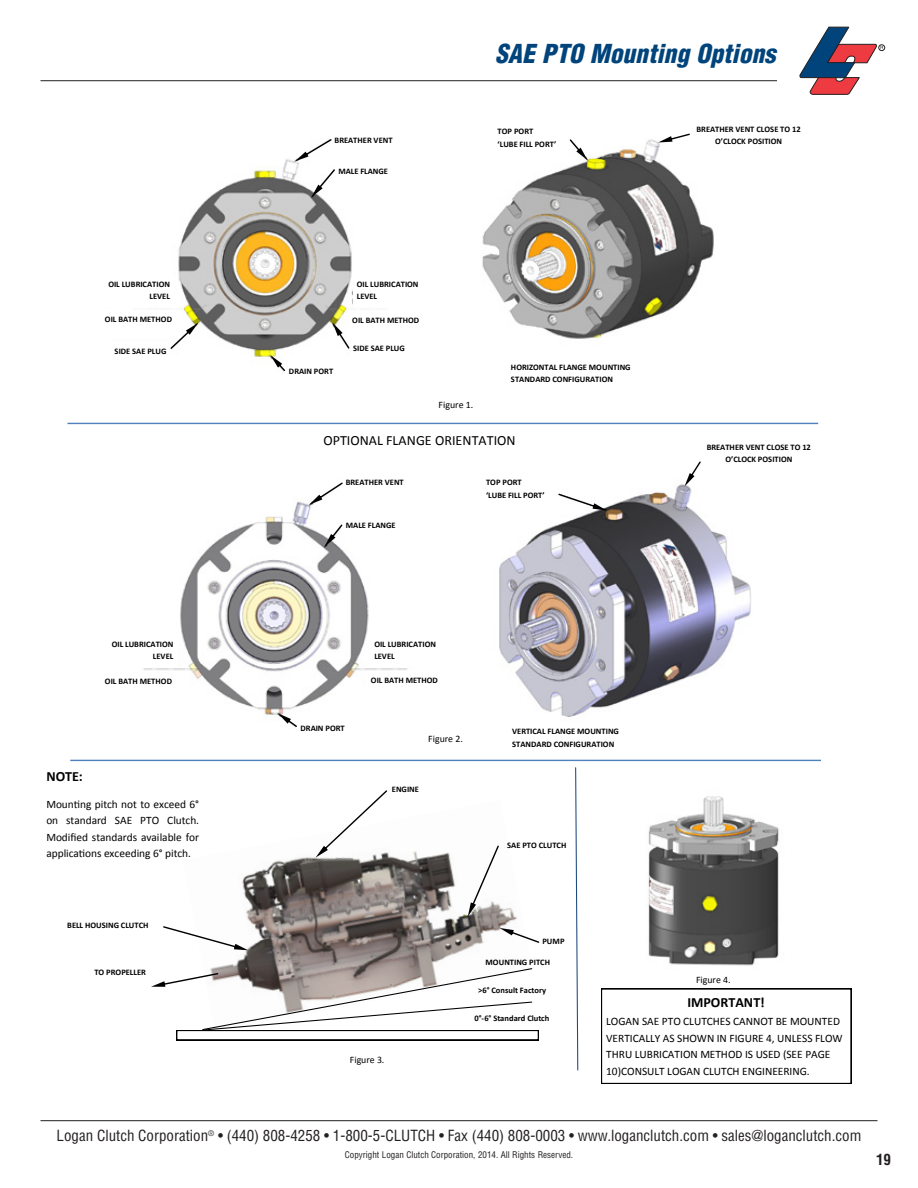
<style>
.page{position:relative;width:918px;height:1188px;background:#fff}
.page>*{position:absolute;margin:0;border:0;box-sizing:border-box;transform-origin:0 0}
.t1{font:italic 900 condensed 25.5px "Helvetica";color:#00447b}
.t2{font:condensed 15px "Helvetica";color:#231f20}
.t3{font:700 condensed 15px "Helvetica";color:#231f20}
.t4{font:14.1px "Calibri";color:#000}
.t5{font:700 14.1px "Calibri";color:#000}
.t6{font:11.4px/16.5px "Calibri";color:#000;text-align:justify}
.t7{font:9.9px "Calibri";letter-spacing:-.005em;color:#000}
.t8{font:condensed 9px "Helvetica";color:#231f20}
.t9{font:700 8.55px/12.5px "Calibri";color:#000}
</style>
<div class="page">
<hr style="left:40px;top:80px;width:737px;height:1px;background:#231f20">
<hr style="left:40px;top:1120px;width:838px;height:1px;background:#231f20">
<div style="left:878px;top:44px;width:7px;height:7px;border:1px solid #231f20;border-radius:50%"></div>
<svg style="left:799px;top:27px;width:84px;height:68px"></svg>
<img style="left:648px;top:796px;width:131px;height:170px">
<img style="left:217px;top:845px;width:300px;height:122px">
<img style="left:143px;top:484px;width:608px;height:244px">
<hr style="left:67px;top:423px;width:751px;height:1px;background:#4f81bd">
<hr style="left:70px;top:760px;width:751px;height:1px;background:#4f81bd">
<hr style="left:42px;top:1087px;width:763px;height:1px;background:#1f497d">
<svg style="left:151px;top:967px;width:388px;height:73px"></svg>
<svg style="left:316px;top:790px;width:71px;height:68px"></svg>
<svg style="left:163px;top:926px;width:85px;height:24px"></svg>
<svg style="left:468px;top:846px;width:31px;height:71px"></svg>
<svg style="left:500px;top:928px;width:39px;height:15px"></svg>
<svg style="left:575px;top:767px;width:4px;height:304px"></svg>
<svg style="left:601px;top:989px;width:250px;height:95px"></svg>
<img style="left:171px;top:159px;width:182px;height:213px">
<img style="left:482px;top:133px;width:232px;height:206px">
<svg style="left:685px;top:461px;width:16px;height:25px"></svg>
<div style="left:334px;top:162px;width:80px;height:20px;background:#fff"></div>
<div style="left:97px;top:275px;width:77px;height:32px;background:#fff"></div>
<div style="left:348px;top:311px;width:80px;height:20px;background:#fff"></div>
<div style="left:101px;top:310px;width:80px;height:20px;background:#fff"></div>
<div style="left:349px;top:339px;width:63px;height:21px;background:#fff"></div>
<div style="left:285px;top:361px;width:64px;height:20px;background:#fff"></div>
<div style="left:494px;top:122px;width:77px;height:32px;background:#fff"></div>
<svg style="left:658px;top:134px;width:32px;height:9px"></svg>
<div style="left:482px;top:473px;width:77px;height:32px;background:#fff"></div>
<div style="left:342px;top:473px;width:80px;height:20px;background:#fff"></div>
<div style="left:342px;top:516px;width:80px;height:20px;background:#fff"></div>
<div style="left:101px;top:634px;width:77px;height:33px;background:#fff"></div>
<div style="left:370px;top:634px;width:77px;height:33px;background:#fff"></div>
<div style="left:101px;top:672px;width:80px;height:20px;background:#fff"></div>
<div style="left:367px;top:671px;width:80px;height:20px;background:#fff"></div>
<div style="left:296px;top:718px;width:64px;height:20px;background:#fff"></div>
<div style="left:508px;top:722px;width:147px;height:34px;background:#fff"></div>
<svg style="left:570px;top:139px;width:18px;height:21px"></svg>
<svg style="left:295px;top:139px;width:37px;height:22px"></svg>
<svg style="left:333px;top:323px;width:17px;height:26px"></svg>
<svg style="left:170px;top:323px;width:92px;height:26px"></svg>
<svg style="left:311px;top:169px;width:24px;height:28px"></svg>
<svg style="left:309px;top:482px;width:34px;height:23px"></svg>
<svg style="left:324px;top:525px;width:18px;height:22px"></svg>
<svg style="left:278px;top:713px;width:19px;height:14px"></svg>
<svg style="left:558px;top:494px;width:49px;height:17px"></svg>
<svg style="left:271px;top:355px;width:14px;height:16px"></svg>
<p class="t9" style="left:335px;top:134px;width:59px">BREATHER VENT</p>
<p class="t9" style="left:338px;top:165px;width:51px">MALE FLANGE</p>
<p class="t1" style="left:495px;top:37px;width:282px">SAE PTO Mounting Options</p>
<p class="t9" style="left:498px;top:125px;width:60px">TOP PORT<br>‘LUBE FILL PORT’</p>
<p class="t9" style="left:697px;top:123px;width:106px;text-align:center">BREATHER VENT CLOSE TO 12<br>O’CLOCK POSITION</p>
<p class="t9" style="left:108px;top:278px;width:63px;text-align:right">OIL LUBRICATION<br>LEVEL</p>
<p class="t9" style="left:105px;top:313px;width:69px">OIL BATH METHOD</p>
<p class="t9" style="left:352px;top:314px;width:69px">OIL BATH METHOD</p>
<p class="t9" style="left:353px;top:342px;width:53px">SIDE SAE PLUG</p>
<p class="t9" style="left:115px;top:345px;width:53px">SIDE SAE PLUG</p>
<p class="t9" style="left:289px;top:364px;width:46px">DRAIN PORT</p>
<p class="t9" style="left:357px;top:278px;width:63px">OIL LUBRICATION<br>LEVEL</p>
<p class="t7" style="left:439px;top:399px;width:36px">Figure 1.</p>
<p class="t9" style="left:511px;top:361px;width:121px">HORIZONTAL FLANGE MOUNTING<br>STANDARD CONFIGURATION</p>
<p class="t4" style="left:323px;top:432px;width:194px">OPTIONAL FLANGE ORIENTATION</p>
<p class="t9" style="left:346px;top:476px;width:59px">BREATHER VENT</p>
<p class="t9" style="left:346px;top:519px;width:51px">MALE FLANGE</p>
<p class="t9" style="left:486px;top:476px;width:60px">TOP PORT<br>‘LUBE FILL PORT’</p>
<p class="t9" style="left:112px;top:638px;width:63px;text-align:right">OIL LUBRICATION<br>LEVEL</p>
<p class="t9" style="left:374px;top:638px;width:63px">OIL LUBRICATION<br>LEVEL</p>
<p class="t9" style="left:105px;top:675px;width:69px">OIL BATH METHOD</p>
<p class="t9" style="left:371px;top:674px;width:69px">OIL BATH METHOD</p>
<p class="t5" style="left:46px;top:768px;width:38px">NOTE:</p>
<p class="t6" style="left:46px;top:796px;width:154px">Mounting pitch not to exceed 6° on standard SAE PTO Clutch.<br>Modified standards available for applications exceeding 6° pitch.</p>
<p class="t9" style="left:301px;top:722px;width:46px">DRAIN PORT</p>
<p class="t7" style="left:428px;top:733px;width:36px">Figure 2.</p>
<p class="t9" style="left:392px;top:783px;width:29px">ENGINE</p>
<p class="t9" style="left:512px;top:725px;width:108px">VERTICAL FLANGE MOUNTING<br>STANDARD CONFIGURATION</p>
<p class="t9" style="left:507px;top:839px;width:61px">SAE PTO CLUTCH</p>
<p class="t9" style="left:67px;top:919px;width:83px">BELL HOUSING CLUTCH</p>
<p class="t9" style="left:94px;top:966px;width:53px">TO PROPELLER</p>
<p class="t9" style="left:542px;top:935px;width:24px">PUMP</p>
<p class="t9" style="left:486px;top:956px;width:66px">MOUNTING PITCH</p>
<p class="t9" style="left:478px;top:984px;width:69px">&gt;6° Consult Factory</p>
<p class="t9" style="left:707px;top:441px;width:106px;text-align:center">BREATHER VENT CLOSE TO 12<br>O’CLOCK POSITION</p>
<p class="t7" style="left:696px;top:973px;width:36px">Figure 4.</p>
<p class="t7" style="left:350px;top:1053px;width:36px">Figure 3.</p>
<p class="t9" style="left:475px;top:1012px;width:76px">0°-6° Standard Clutch</p>
<p class="t5" style="left:687px;top:994px;width:79px">IMPORTANT!</p>
<p class="t6" style="left:606px;top:1013px;width:238px;text-align:left">LOGAN SAE PTO CLUTCHES CANNOT BE MOUNTED VERTICALLY AS SHOWN IN FIGURE 4, UNLESS FLOW THRU LUBRICATION METHOD IS USED (SEE PAGE 10)CONSULT LOGAN CLUTCH ENGINEERING.</p>
<h2 class="t2" style="left:57px;top:1127px;width:806px">Logan Clutch Corporation<sup>®</sup> • (440) 808-4258 • 1-800-5-CLUTCH • Fax (440) 808-0003 • www.loganclutch.com • sales@loganclutch.com</h2>
<p class="t8" style="left:345px;top:1149px;width:230px">Copyright Logan Clutch Corporation, 2014. All Rights Reserved.</p>
<h2 class="t3" style="left:876px;top:1150px;width:16px">19</h2>
</div>
